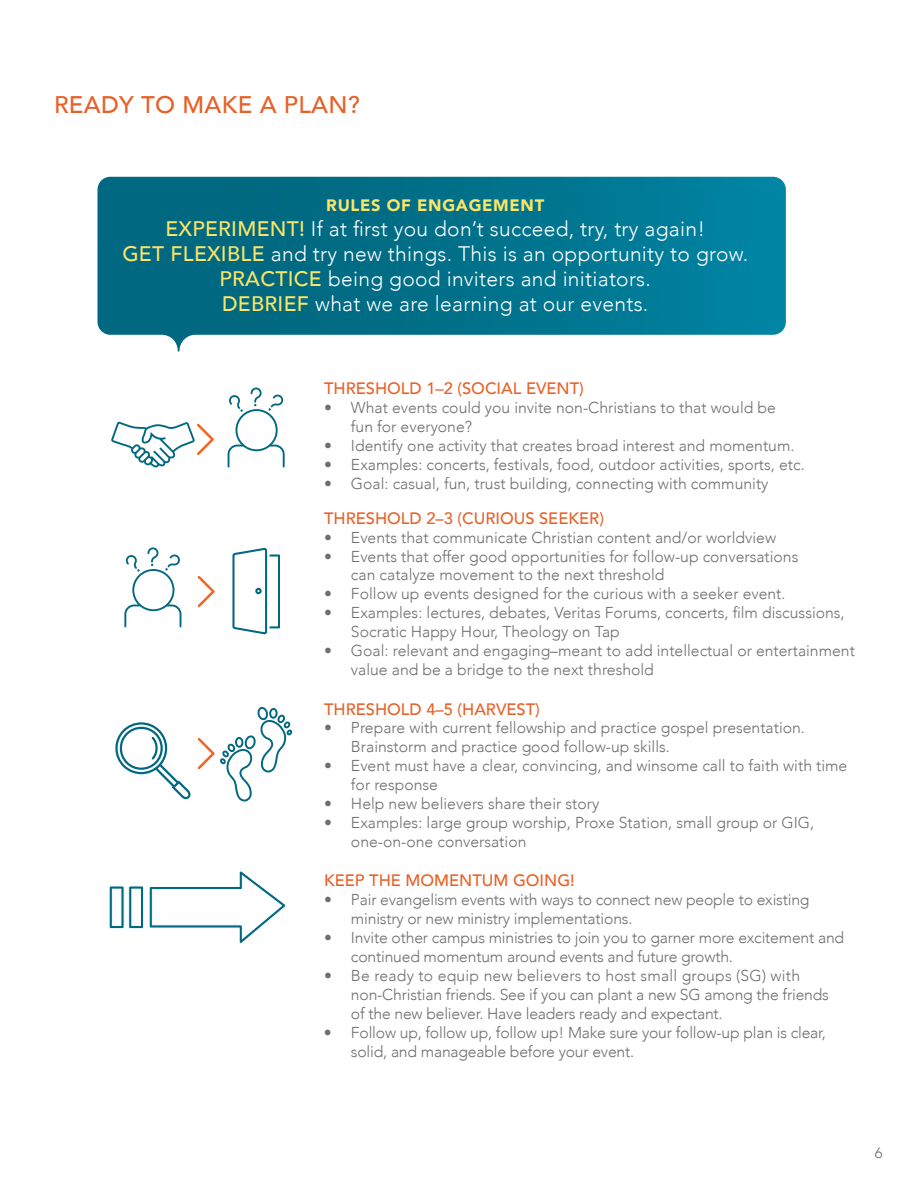
<style>
.page{position:relative;width:918px;height:1188px;background:#fff}
.page>*{position:absolute;margin:0;border:0;box-sizing:border-box;transform-origin:0 0}
.t1{font:500 24px "Avenir";letter-spacing:.015em;color:#e86027}
.t2{font:300 21px/25.2px "Avenir";letter-spacing:.015em;color:#fff;text-align:center}
.t3{font:500 16.5px "Avenir";color:#e86027}
.t4{font:900 16.5px "Avenir";letter-spacing:.04em;color:#fbe568}
.t5{font:300 15.75px/18.9px "Avenir";color:#6d6e71}
.t6{font:300 15px "Avenir";color:#6d6e71}
.s1{font-weight:500;color:#fbe568}
</style>
<div class="page">
<svg style="left:98px;top:177px;width:688px;height:175px;background:#187f97"></svg>
<svg style="left:228px;top:387px;width:57px;height:80px"></svg>
<svg style="left:111px;top:422px;width:103px;height:45px"></svg>
<svg style="left:124px;top:547px;width:57px;height:80px"></svg>
<svg style="left:198px;top:576px;width:17px;height:31px"></svg>
<svg style="left:232px;top:548px;width:36px;height:86px"></svg>
<div style="left:269px;top:555px;width:11px;height:73px;border:2px solid #006880"></div>
<svg style="left:115px;top:722px;width:76px;height:77px"></svg>
<svg style="left:198px;top:707px;width:94px;height:95px"></svg>
<svg style="left:109px;top:871px;width:177px;height:73px"></svg>
<h1 class="t1" style="left:54px;top:84px;width:307px">READY TO MAKE A PLAN?</h1>
<p class="t4" style="left:326px;top:191px;width:219px">RULES OF ENGAGEMENT</p>
<h2 class="t2" style="left:122px;top:216px;width:627px"><span class="s1">EXPERIMENT!</span> If at first you don’t succeed, try, try again!<br><span class="s1">GET FLEXIBLE</span> and try new things. This is an opportunity to grow.<br><span class="s1">PRACTICE</span> being good inviters and initiators.<br><span class="s1">DEBRIEF</span> what we are learning at our events.</h2>
<p class="t3" style="left:324px;top:374px;width:261px">THRESHOLD 1–2 (SOCIAL EVENT)</p>
<p class="t5" style="left:351px;top:399px;width:426px;text-indent:-27px">• What events could you invite non-Christians to that would be fun for everyone?</p>
<p class="t5" style="left:324px;top:436px;width:472px">• Identify one activity that creates broad interest and momentum.</p>
<p class="t5" style="left:324px;top:455px;width:482px">• Examples: concerts, festivals, food, outdoor activities, sports, etc.</p>
<p class="t5" style="left:324px;top:474px;width:446px">• Goal: casual, fun, trust building, connecting with community</p>
<p class="t3" style="left:324px;top:504px;width:281px">THRESHOLD 2–3 (CURIOUS SEEKER)</p>
<p class="t5" style="left:324px;top:528px;width:454px">• Events that communicate Christian content and/or worldview</p>
<p class="t5" style="left:351px;top:547px;width:449px;text-indent:-27px">• Events that offer good opportunities for follow-up conversations can catalyze movement to the next threshold</p>
<p class="t5" style="left:324px;top:585px;width:463px">• Follow up events designed for the curious with a seeker event.</p>
<p class="t5" style="left:351px;top:603px;width:495px;text-indent:-27px">• Examples: lectures, debates, Veritas Forums, concerts, film discussions,<br>Socratic Happy Hour, Theology on Tap</p>
<p class="t5" style="left:351px;top:641px;width:505px;text-indent:-27px">• Goal: relevant and engaging–meant to add intellectual or entertainment value and be a bridge to the next threshold</p>
<p class="t3" style="left:324px;top:695px;width:217px">THRESHOLD 4–5 (HARVEST)</p>
<p class="t5" style="left:351px;top:719px;width:456px;text-indent:-27px">• Prepare with current fellowship and practice gospel presentation.<br>Brainstorm and practice good follow-up skills.</p>
<p class="t5" style="left:351px;top:756px;width:498px;text-indent:-27px">• Event must have a clear, convincing, and winsome call to faith with time for response</p>
<p class="t5" style="left:324px;top:794px;width:277px">• Help new believers share their story</p>
<p class="t5" style="left:351px;top:813px;width:465px;text-indent:-27px">• Examples: large group worship, Proxe Station, small group or GIG, one-on-one conversation</p>
<p class="t3" style="left:324px;top:866px;width:252px">KEEP THE MOMENTUM GOING!</p>
<p class="t5" style="left:351px;top:891px;width:460px;text-indent:-27px">• Pair evangelism events with ways to connect new people to existing ministry or new ministry implementations.</p>
<p class="t5" style="left:351px;top:928px;width:495px;text-indent:-27px">• Invite other campus ministries to join you to garner more excitement and continued momentum around events and future growth.</p>
<p class="t5" style="left:351px;top:966px;width:479px;text-indent:-27px">• Be ready to equip new believers to host small groups (SG) with non-Christian friends. See if you can plant a new SG among the friends of the new believer. Have leaders ready and expectant.</p>
<p class="t5" style="left:351px;top:1023px;width:476px;text-indent:-27px">• Follow up, follow up, follow up! Make sure your follow-up plan is clear, solid, and manageable before your event.</p>
<p class="t6" style="left:875px;top:1144px;width:9px">6</p>
</div>
